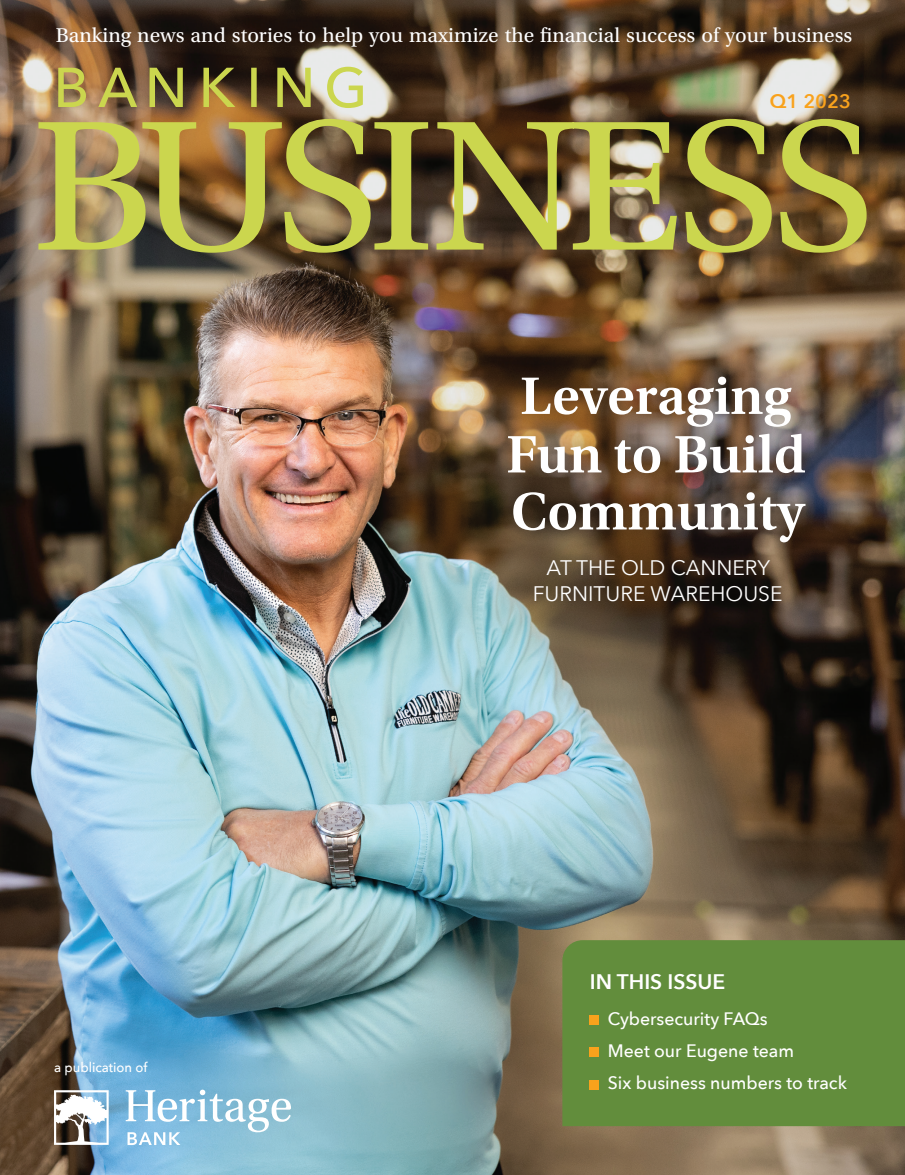
<style>
.page{position:relative;width:905px;height:1175px;background:#fff}
.page>*{position:absolute;margin:0;border:0;box-sizing:border-box;transform-origin:0 0}
.t1{font:600 55.5px/57.8px "Utopia Std";color:#fff}
.t2{font:21px "Utopia Std";color:#fff}
.t3{font:21px/25.5px "Avenir Next";color:#fff;text-align:center}
.t4{font:600 21px "Avenir Next";color:#fff}
.t5{font:600 19.5px "Avenir Next";color:#f9a21c}
.t6{font:500 18px "Avenir Next";color:#fff}
.body{font:500 13.5px "Avenir Next";color:#fff}
</style>
<div class="page">
<img style="left:0;top:0;width:904px;height:1174px">
<div style="left:562px;top:940px;width:342px;height:186px;background:#628d3c"></div>
<div style="left:590px;top:1015px;width:9px;height:9px;background:#f9a21c"></div>
<div style="left:590px;top:1047px;width:9px;height:10px;background:#f9a21c"></div>
<div style="left:590px;top:1079px;width:9px;height:10px;background:#f9a21c"></div>
<svg style="left:126px;top:1089px;width:165px;height:56px"></svg>
<svg style="left:54px;top:1090px;width:55px;height:54px"></svg>
<img style="left:38px;top:119px;width:828px;height:134px">
<svg style="left:58px;top:67px;width:305px;height:41px;background:#8f824c"></svg>
<div style="left:496px;top:364px;width:321px;height:249px;background:#231f20;opacity:.37"></div>
<p class="t2" style="left:56px;top:24px;width:798px">Banking news and stories to help you maximize the financial success of your business</p>
<p class="t5" style="left:770px;top:84px;width:82px">Q1 2023</p>
<p class="body" style="left:54px;top:1055px;width:95px">a publication of</p>
<p class="t1" style="left:506px;top:368px;width:301px">Leveraging<br>Fun to Build<br>Community</p>
<p class="t3" style="left:533px;top:554px;width:251px">AT THE OLD CANNERY<br>FURNITURE WAREHOUSE</p>
<p class="t4" style="left:590px;top:963px;width:137px">IN THIS ISSUE</p>
<p class="t6" style="left:608px;top:1003px;width:161px">Cybersecurity FAQs</p>
<p class="t6" style="left:608px;top:1035px;width:188px">Meet our Eugene team</p>
<p class="t6" style="left:608px;top:1067px;width:241px">Six business numbers to track</p>
</div>
